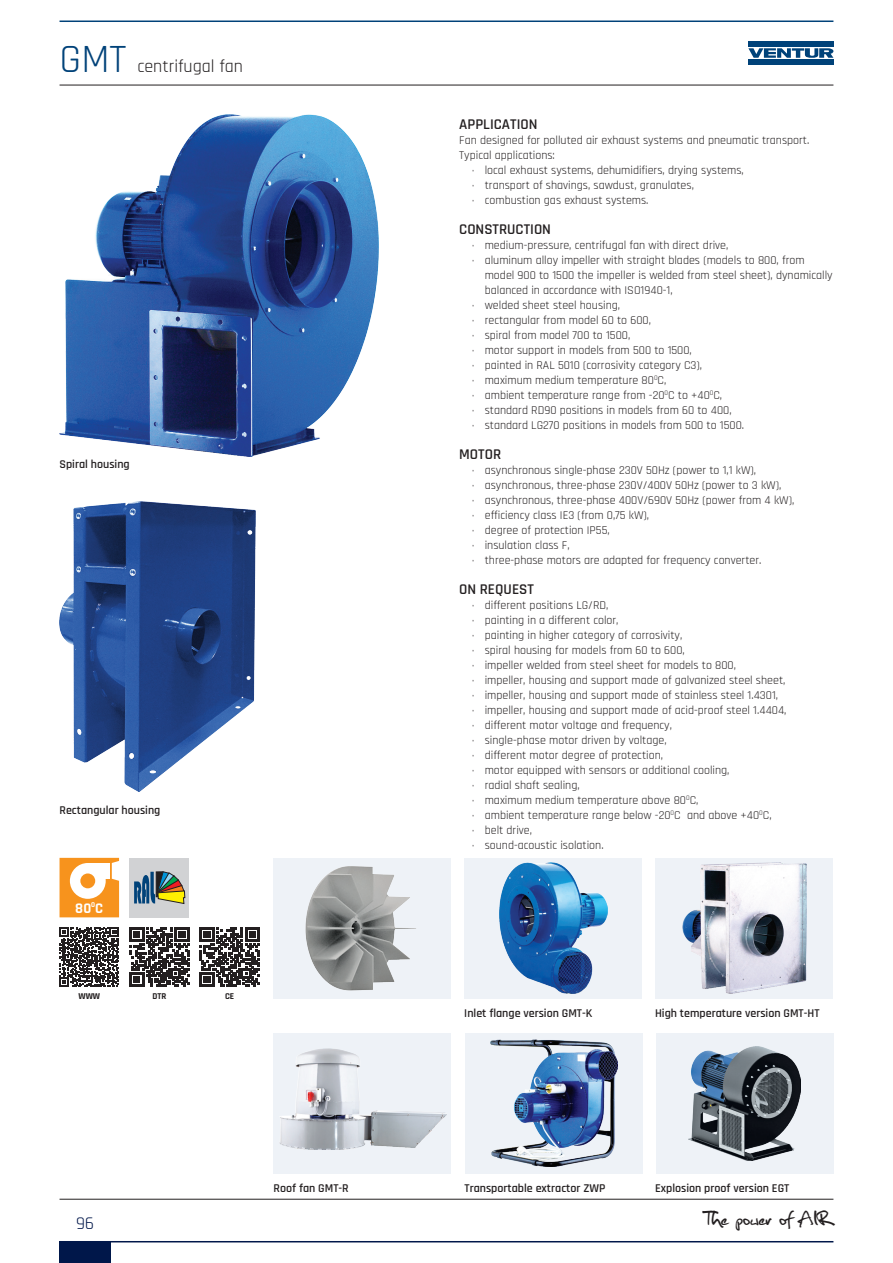
<style>
.page{position:relative;width:893px;height:1263px;background:#fff}
.page>*{position:absolute;margin:0;border:0;box-sizing:border-box;transform-origin:0 0}
.t1{font:40.5px "Rajdhani";color:#004279}
.t2{font:27px "Christopherhand";color:#231f20}
.t3{font:18px "Rajdhani";color:#231f20}
.t4{font:18px "Rajdhani";color:#00174a}
.Tekst{font:600 15px "Rajdhani";color:#231f20}
.t5{font:700 14.85px "Rajdhani";color:#fff}
.Tekst-2{font:12px/15px "Rajdhani";color:#231f20}
.Tekst-3{font:600 12px "Rajdhani";color:#231f20}
.Tekst-4{font:700 9px "Rajdhani";color:#231f20}
.s1{font-size:10.5px}
</style>
<div class="page">
<div style="left:60px;top:1241px;width:51px;height:22px;background:#00174a"></div>
<hr style="left:60px;top:85px;width:773px;height:1px;background:#231f20">
<hr style="left:60px;top:1199px;width:773px;height:1px;background:#231f20">
<hr style="left:60px;top:21px;width:773px;height:1px;background:#004279">
<hr style="left:60px;top:1241px;width:773px;height:1px;background:#00174a">
<svg style="left:748px;top:48px;width:85px;height:10px"></svg>
<div style="left:748px;top:60px;width:85px;height:5px;background:#004279"></div>
<div style="left:748px;top:41px;width:85px;height:6px;background:#004279"></div>
<img style="left:60px;top:115px;width:319px;height:341px">
<img style="left:60px;top:501px;width:195px;height:290px">
<svg style="left:60px;top:927px;width:59px;height:60px"></svg>
<svg style="left:130px;top:927px;width:59px;height:60px"></svg>
<svg style="left:200px;top:927px;width:59px;height:60px"></svg>
<div style="left:464px;top:858px;width:178px;height:140px;background:#eef2f7"></div>
<img style="left:499px;top:862px;width:109px;height:132px">
<div style="left:274px;top:1033px;width:177px;height:140px;background:#eef2f7"></div>
<img style="left:279px;top:1048px;width:168px;height:101px">
<div style="left:274px;top:858px;width:177px;height:140px;background:#eef2f7"></div>
<img style="left:305px;top:866px;width:111px;height:125px">
<div style="left:655px;top:858px;width:178px;height:140px;background:#eef2f7"></div>
<img style="left:682px;top:862px;width:124px;height:132px">
<div style="left:656px;top:1033px;width:177px;height:140px;background:#eef2f7"></div>
<img style="left:688px;top:1046px;width:112px;height:114px">
<div style="left:465px;top:1033px;width:178px;height:140px;background:#eef2f7"></div>
<img style="left:490px;top:1040px;width:128px;height:127px">
<svg style="left:60px;top:858px;width:59px;height:59px;background:#f7992a"></svg>
<div style="left:70px;top:863px;width:36px;height:36px;background:#fff;border-radius:50%"></div>
<div style="left:88px;top:863px;width:22px;height:16px;background:#fff"></div>
<div style="left:80px;top:873px;width:15px;height:15px;background:#f7931d;border-radius:50%"></div>
<div style="left:130px;top:858px;width:59px;height:59px;background:#d1d2d4"></div>
<svg style="left:134px;top:871px;width:51px;height:33px"></svg>
<h1 class="t1" style="left:60px;top:36px;width:69px">GMT</h1>
<h3 class="t3" style="left:137px;top:56px;width:107px">centrifugal fan</h3>
<p class="Tekst-3" style="left:60px;top:457px;width:72px">Spiral housing</p>
<p class="Tekst-3" style="left:60px;top:803px;width:102px">Rectangular housing</p>
<p class="t5" style="left:75px;top:898px;width:29px">80<sup>0</sup>C</p>
<p class="Tekst-4" style="left:78px;top:991px;width:23px">WWW</p>
<p class="Tekst-4" style="left:153px;top:991px;width:15px">DTR</p>
<p class="Tekst-4" style="left:225px;top:991px;width:11px">CE</p>
<p class="Tekst-3" style="left:274px;top:1181px;width:77px">Roof fan GMT-R</p>
<p class="Tekst" style="left:459px;top:115px;width:80px">APPLICATION</p>
<p class="Tekst-2" style="left:459px;top:133px;width:352px">Fan designed for polluted air exhaust systems and pneumatic transport.</p>
<p class="Tekst-2" style="left:459px;top:148px;width:97px">Typical applications:</p>
<p class="Tekst-2" style="left:472px;top:163px;width:273px"><span class="s1">·</span> local exhaust systems, dehumidifiers, drying systems,</p>
<p class="Tekst-2" style="left:472px;top:178px;width:223px"><span class="s1">·</span> transport of shavings, sawdust, granulates,</p>
<p class="Tekst-2" style="left:472px;top:193px;width:178px"><span class="s1">·</span> combustion gas exhaust systems.</p>
<p class="Tekst" style="left:459px;top:220px;width:93px">CONSTRUCTION</p>
<p class="Tekst-2" style="left:472px;top:238px;width:258px"><span class="s1">·</span> medium-pressure, centrifugal fan with direct drive,</p>
<p class="Tekst-2" style="left:485px;top:253px;width:349px;text-indent:-13px"><span class="s1">·</span> aluminum alloy impeller with straight blades (models to 800, from model 900 to 1500 the impeller is welded from steel sheet), dynamically balanced in accordance with ISO1940-1,</p>
<p class="Tekst-2" style="left:472px;top:298px;width:150px"><span class="s1">·</span> welded sheet steel housing,</p>
<p class="Tekst-2" style="left:472px;top:313px;width:180px"><span class="s1">·</span> rectangular from model 60 to 600,</p>
<p class="Tekst-2" style="left:472px;top:328px;width:160px"><span class="s1">·</span> spiral from model 700 to 1500,</p>
<p class="Tekst-2" style="left:472px;top:343px;width:221px"><span class="s1">·</span> motor support in models from 500 to 1500,</p>
<p class="Tekst-2" style="left:472px;top:358px;width:232px"><span class="s1">·</span> painted in RAL 5010 (corrosivity category C3),</p>
<p class="Tekst-2" style="left:472px;top:373px;width:196px"><span class="s1">·</span> maximum medium temperature 80<sup>0</sup>C,</p>
<p class="Tekst-2" style="left:472px;top:388px;width:252px"><span class="s1">·</span> ambient temperature range from -20<sup>0</sup>C to +40<sup>0</sup>C,</p>
<p class="Tekst-2" style="left:472px;top:403px;width:261px"><span class="s1">·</span> standard RD90 positions in models from 60 to 400,</p>
<p class="Tekst-2" style="left:472px;top:418px;width:274px"><span class="s1">·</span> standard LG270 positions in models from 500 to 1500.</p>
<p class="Tekst" style="left:459px;top:445px;width:43px">MOTOR</p>
<p class="Tekst-2" style="left:472px;top:463px;width:286px"><span class="s1">·</span> asynchronous single-phase 230V 50Hz (power to 1,1 kW),</p>
<p class="Tekst-2" style="left:472px;top:478px;width:311px"><span class="s1">·</span> asynchronous, three-phase 230V/400V 50Hz (power to 3 kW),</p>
<p class="Tekst-2" style="left:472px;top:493px;width:324px"><span class="s1">·</span> asynchronous, three-phase 400V/690V 50Hz (power from 4 kW),</p>
<p class="Tekst-2" style="left:472px;top:508px;width:179px"><span class="s1">·</span> efficiency class IE3 (from 0,75 kW),</p>
<p class="Tekst-2" style="left:472px;top:523px;width:139px"><span class="s1">·</span> degree of protection IP55,</p>
<p class="Tekst-2" style="left:472px;top:538px;width:99px"><span class="s1">·</span> insulation class F,</p>
<p class="Tekst-2" style="left:472px;top:553px;width:291px"><span class="s1">·</span> three-phase motors are adapted for frequency converter.</p>
<p class="Tekst" style="left:459px;top:580px;width:76px">ON REQUEST</p>
<p class="Tekst-2" style="left:472px;top:598px;width:138px"><span class="s1">·</span> different positions LG/RD,</p>
<p class="Tekst-2" style="left:472px;top:613px;width:148px"><span class="s1">·</span> painting in a different color,</p>
<p class="Tekst-2" style="left:472px;top:628px;width:212px"><span class="s1">·</span> painting in higher category of corrosivity,</p>
<p class="Tekst-2" style="left:472px;top:643px;width:214px"><span class="s1">·</span> spiral housing for models from 60 to 600,</p>
<p class="Tekst-2" style="left:472px;top:658px;width:266px"><span class="s1">·</span> impeller welded from steel sheet for models to 800,</p>
<p class="Tekst-2" style="left:472px;top:673px;width:315px"><span class="s1">·</span> impeller, housing and support made of galvanized steel sheet,</p>
<p class="Tekst-2" style="left:472px;top:688px;width:308px"><span class="s1">·</span> impeller, housing and support made of stainless steel 1.4301,</p>
<p class="Tekst-2" style="left:472px;top:703px;width:316px"><span class="s1">·</span> impeller, housing and support made of acid-proof steel 1.4404,</p>
<p class="Tekst-2" style="left:472px;top:718px;width:201px"><span class="s1">·</span> different motor voltage and frequency,</p>
<p class="Tekst-2" style="left:472px;top:733px;width:196px"><span class="s1">·</span> single-phase motor driven by voltage,</p>
<p class="Tekst-2" style="left:472px;top:748px;width:193px"><span class="s1">·</span> different motor degree of protection,</p>
<p class="Tekst-2" style="left:472px;top:763px;width:259px"><span class="s1">·</span> motor equipped with sensors or additional cooling,</p>
<p class="Tekst-2" style="left:472px;top:778px;width:109px"><span class="s1">·</span> radial shaft sealing,</p>
<p class="Tekst-2" style="left:472px;top:793px;width:228px"><span class="s1">·</span> maximum medium temperature above 80<sup>0</sup>C,</p>
<p class="Tekst-2" style="left:472px;top:808px;width:301px"><span class="s1">·</span> ambient temperature range below -20<sup>0</sup>C and above +40<sup>0</sup>C,</p>
<p class="Tekst-2" style="left:472px;top:823px;width:62px"><span class="s1">·</span> belt drive,</p>
<p class="Tekst-2" style="left:472px;top:838px;width:133px"><span class="s1">·</span> sound-acoustic isolation.</p>
<p class="Tekst-3" style="left:464px;top:1006px;width:130px">Inlet flange version GMT-K</p>
<p class="Tekst-3" style="left:655px;top:1006px;width:166px">High temperature version GMT-HT</p>
<p class="Tekst-3" style="left:464px;top:1181px;width:142px">Transportable extractor ZWP</p>
<p class="Tekst-3" style="left:655px;top:1181px;width:136px">Explosion proof version EGT</p>
<h3 class="t4" style="left:76px;top:1213px;width:19px">96</h3>
<h2 class="t2" style="left:707px;top:1207px;width:128px">The power of AIR</h2>
</div>
